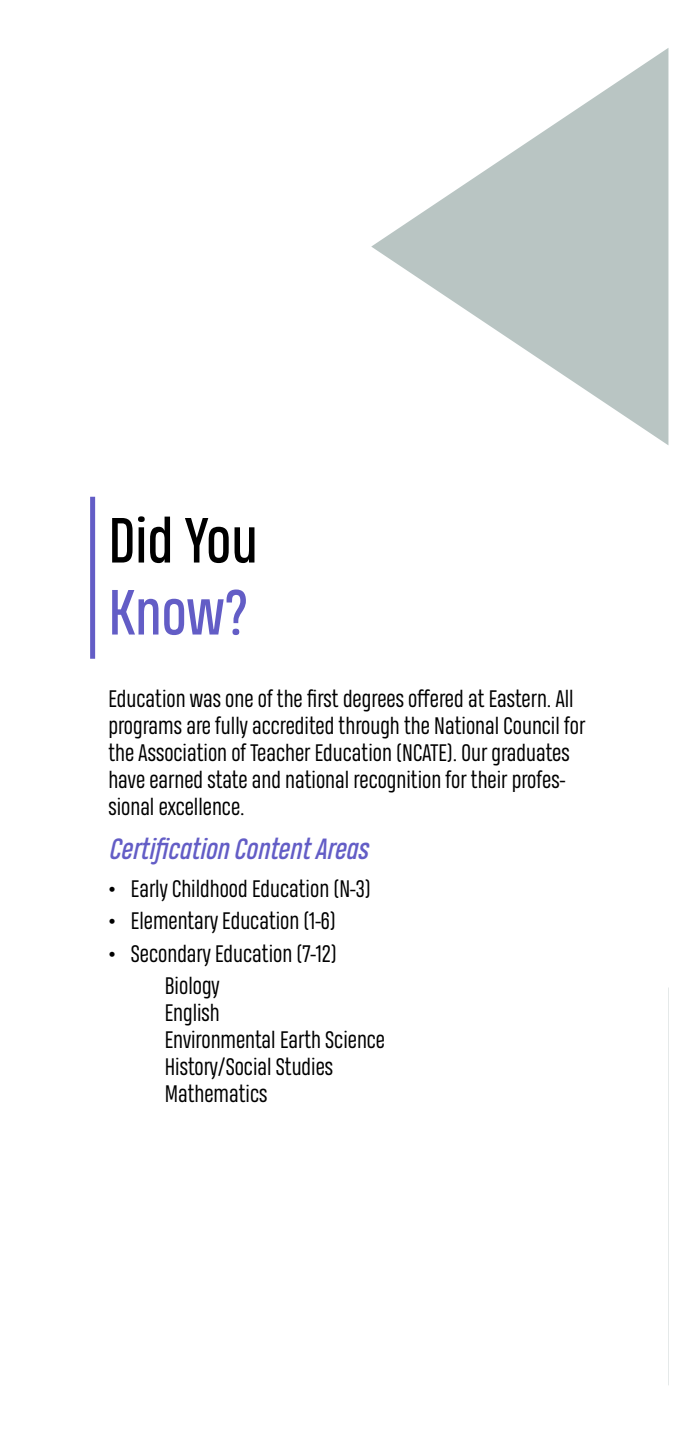
<style>
.page{position:relative;width:685px;height:1440px;background:#fff}
.page>*{position:absolute;margin:0;border:0;box-sizing:border-box;transform-origin:0 0}
.t1{font:60px "Heading Pro";color:#000}
.t2{font:60px "Heading Pro";color:#635dc6}
.t3{font:italic 27.5px "Heading Pro";color:#635dc6}
.t4{font:22.5px/27px "Heading Pro";color:#000}
</style>
<div class="page">
<svg style="left:371px;top:48px;width:297px;height:397px"></svg>
<div style="left:90px;top:497px;width:5px;height:162px;background:#635dc6"></div>
<h1 class="t1" style="left:108px;top:505px;width:151px">Did You</h1>
<h1 class="t2" style="left:108px;top:577px;width:142px">Know?</h1>
<p class="t4" style="left:108px;top:686px;width:478px">Education was one of the first degrees offered at Eastern. All programs are fully accredited through the National Council for the Association of Teacher Education (NCATE). Our graduates have earned state and national recognition for their profes&shy;sional excellence.</p>
<p class="t3" style="left:108px;top:832px;width:260px">Certification Content Areas</p>
<p class="t4" style="left:108px;top:876px;width:263px">• Early Childhood Education (N-3)</p>
<p class="t4" style="left:108px;top:909px;width:229px">• Elementary Education (1-6)</p>
<p class="t4" style="left:165px;top:938px;width:173px;line-height:32.5px;text-indent:-56px">• Secondary Education (7-12)<br>Biology</p>
<p class="t4" style="left:165px;top:1000px;width:222px">English<br>Environmental Earth Science<br>History/Social Studies<br>Mathematics</p>
</div>
